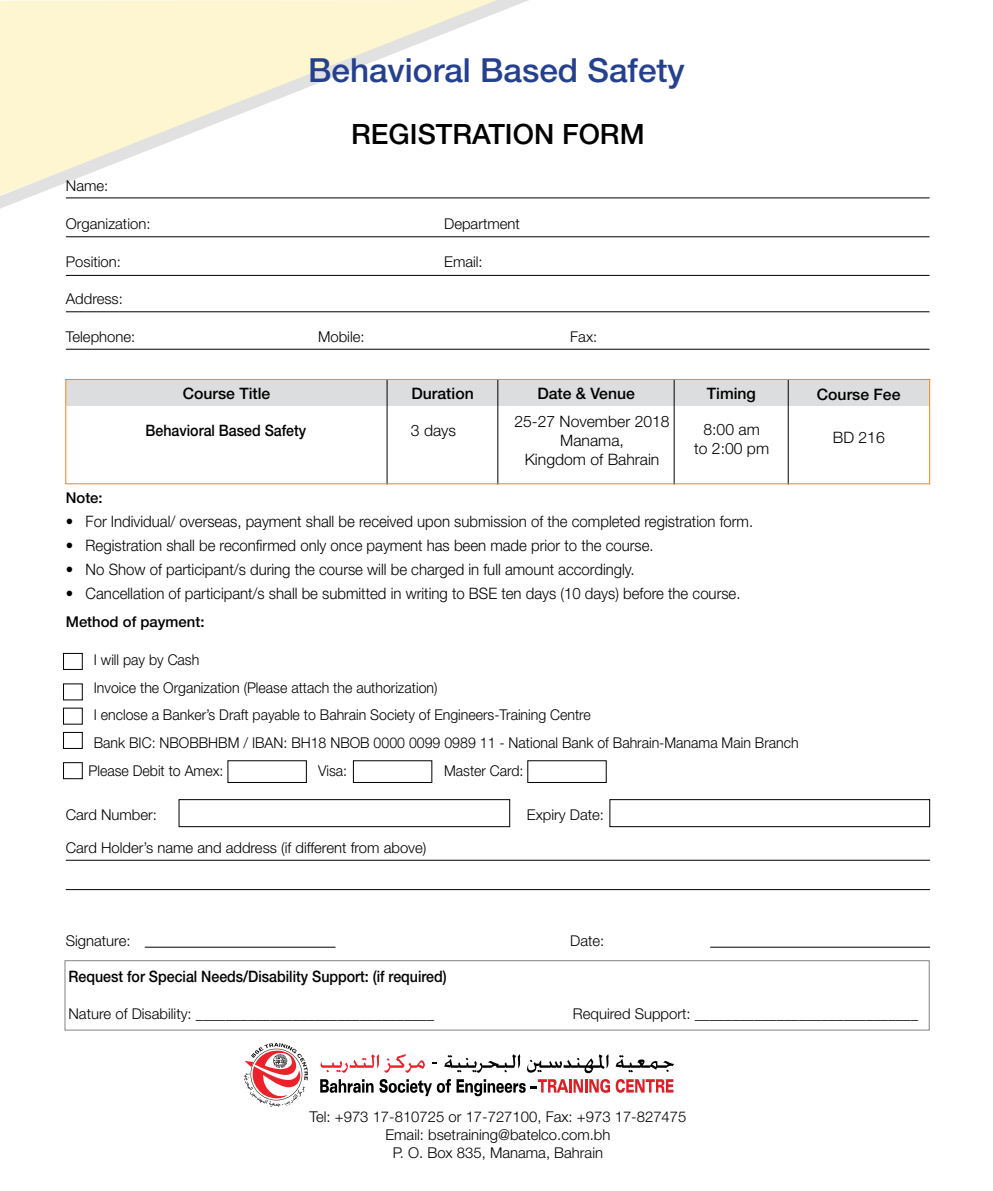
<style>
.page{position:relative;width:993px;height:1191px;background:#fff}
.page>*{position:absolute;margin:0;border:0;box-sizing:border-box;transform-origin:0 0}
.t1{font:500 33.25px "Helvetica Neue LT Std";color:#25408f}
.t2{font:500 28px "Helvetica Neue LT Std";color:#000}
.t3{font:300 15.75px "Helvetica Neue LT Std";color:#000;scale:.95 1}
.t4{font:500 15.75px "Helvetica Neue LT Std";color:#000;scale:.9 1}
.t5{font:300 15.75px/18.9px "Helvetica Neue LT Std";color:#000;text-align:center}
.t6{font:500 15.75px "Helvetica Neue LT Std";color:#000}
.t7{font:300 14.88px/17.8px "Helvetica Neue LT Std";color:#000;text-align:center}
.t8{font:300 14.88px "Helvetica Neue LT Std";color:#000;scale:.95 1}
.t9{font:500 14.88px "Helvetica Neue LT Std";color:#000}
</style>
<div class="page">
<svg style="left:0;top:0;width:529px;height:209px"></svg>
<div style="left:63px;top:653px;width:19px;height:16px;border:1px solid #000"></div>
<div style="left:66px;top:379px;width:863px;height:27px;background:#dcddde"></div>
<hr style="left:386px;top:379px;width:1px;height:105px;background:#000">
<hr style="left:497px;top:379px;width:1px;height:105px;background:#000">
<hr style="left:673px;top:379px;width:1px;height:105px;background:#000">
<hr style="left:787px;top:379px;width:1px;height:105px;background:#000">
<hr style="left:66px;top:198px;width:863px;height:1px;background:#000">
<hr style="left:66px;top:236px;width:863px;height:1px;background:#000">
<hr style="left:66px;top:275px;width:863px;height:1px;background:#000">
<hr style="left:66px;top:311px;width:863px;height:1px;background:#000">
<hr style="left:66px;top:349px;width:863px;height:1px;background:#000">
<div style="left:178px;top:799px;width:332px;height:28px;border:1px solid #000"></div>
<div style="left:609px;top:799px;width:320px;height:28px;border:1px solid #000"></div>
<hr style="left:66px;top:859px;width:863px;height:1px;background:#000">
<hr style="left:66px;top:889px;width:863px;height:1px;background:#000">
<hr style="left:145px;top:946px;width:190px;height:1px;background:#000">
<hr style="left:710px;top:946px;width:219px;height:1px;background:#000">
<div style="left:227px;top:760px;width:80px;height:23px;border:1px solid #000"></div>
<div style="left:353px;top:760px;width:79px;height:23px;border:1px solid #000"></div>
<div style="left:527px;top:760px;width:79px;height:23px;border:1px solid #000"></div>
<div style="left:65px;top:379px;width:864px;height:105px;border:1px solid #f58220"></div>
<div style="left:63px;top:732px;width:19px;height:16px;border:1px solid #000"></div>
<div style="left:63px;top:762px;width:19px;height:17px;border:1px solid #000"></div>
<svg style="left:320px;top:1079px;width:53px;height:13px"></svg>
<svg style="left:379px;top:1079px;width:230px;height:17px"></svg>
<svg style="left:615px;top:1079px;width:58px;height:13px"></svg>
<svg style="left:615px;top:1055px;width:58px;height:17px"></svg>
<svg style="left:527px;top:1054px;width:81px;height:19px"></svg>
<svg style="left:444px;top:1054px;width:76px;height:18px"></svg>
<svg style="left:320px;top:1054px;width:105px;height:18px"></svg>
<svg style="left:244px;top:1043px;width:64px;height:64px"></svg>
<div style="left:64px;top:960px;width:865px;height:70px;border:1px solid #808285"></div>
<h1 class="t1" style="left:308px;top:50px;width:378px">Behavioral Based Safety</h1>
<h2 class="t2" style="left:351px;top:117px;width:295px">REGISTRATION FORM</h2>
<p class="t7" style="left:66px;top:177px;width:44px">Name:</p>
<p class="t7" style="left:66px;top:214px;width:86px">Organization:</p>
<p class="t7" style="left:444px;top:214px;width:77px">Department</p>
<p class="t7" style="left:66px;top:252px;width:57px">Position:</p>
<p class="t7" style="left:444px;top:252px;width:40px">Email:</p>
<p class="t7" style="left:66px;top:290px;width:59px">Address:</p>
<p class="t7" style="left:66px;top:327px;width:71px">Telephone:</p>
<p class="t7" style="left:318px;top:327px;width:48px">Mobile:</p>
<p class="t7" style="left:570px;top:327px;width:28px">Fax:</p>
<p class="t6" style="left:183px;top:384px;width:89px">Course Title</p>
<p class="t6" style="left:411px;top:384px;width:64px">Duration</p>
<p class="t6" style="left:537px;top:384px;width:99px">Date &amp; Venue</p>
<p class="t6" style="left:706px;top:384px;width:51px">Timing</p>
<p class="t6" style="left:816px;top:385px;width:85px">Course Fee</p>
<p class="t4" style="left:145px;top:421px;width:180px">Behavioral Based Safety</p>
<p class="t5" style="left:832px;top:427px;width:53px">BD 216</p>
<p class="t5" style="left:514px;top:411px;width:157px">25-27 November 2018<br>Manama,<br>Kingdom of Bahrain</p>
<p class="t5" style="left:411px;top:421px;width:47px">3 days</p>
<p class="t5" style="left:693px;top:420px;width:76px">8:00 am<br>to 2:00 pm</p>
<p class="t9" style="left:66px;top:489px;width:38px">Note:</p>
<p class="t3" style="left:66px;top:512px;width:725px">• For Individual/ overseas, payment shall be received upon submission of the completed registration form.</p>
<p class="t3" style="left:66px;top:535px;width:620px">• Registration shall be reconfirmed only once payment has been made prior to the course.</p>
<p class="t3" style="left:66px;top:559px;width:600px">• No Show of participant/s during the course will be charged in full amount accordingly.</p>
<p class="t3" style="left:66px;top:583px;width:711px">• Cancellation of participant/s shall be submitted in writing to BSE ten days (10 days) before the course.</p>
<p class="t9" style="left:66px;top:613px;width:140px">Method of payment:</p>
<p class="t8" style="left:66px;top:650px;width:142px">• I will pay by Cash</p>
<p class="t8" style="left:66px;top:678px;width:392px">• Invoice the Organization (Please attach the authorization)</p>
<p class="t8" style="left:66px;top:706px;width:554px">• I enclose a Banker’s Draft payable to Bahrain Society of Engineers-Training Centre</p>
<p class="t8" style="left:66px;top:734px;width:772px">• Bank BIC: NBOBBHBM / IBAN: BH18 NBOB 0000 0099 0989 11 - National Bank of Bahrain-Manama Main Branch</p>
<p class="t8" style="left:66px;top:761px;width:167px">• Please Debit to Amex:</p>
<p class="t8" style="left:318px;top:761px;width:32px">Visa:</p>
<p class="t8" style="left:444px;top:761px;width:85px">Master Card:</p>
<p class="t7" style="left:66px;top:805px;width:93px">Card Number:</p>
<p class="t7" style="left:526px;top:805px;width:79px">Expiry Date:</p>
<p class="t7" style="left:66px;top:838px;width:362px">Card Holder’s name and address (if different from above)</p>
<p class="t7" style="left:66px;top:931px;width:66px">Signature:</p>
<p class="t7" style="left:570px;top:931px;width:36px">Date:</p>
<p class="t4" style="left:68px;top:966px;width:421px">Request for Special Needs/Disability Support: (if required)</p>
<p class="t7" style="left:68px;top:1004px;width:367px">Nature of Disability: ________________________________</p>
<p class="t7" style="left:572px;top:1004px;width:346px">Required Support: ______________________________</p>
<p class="t7" style="left:309px;top:1107px;width:378px">Tel: +973 17-810725 or 17-727100, Fax: +973 17-827475<br>Email: bsetraining@batelco.com.bh<br>P. O. Box 835, Manama, Bahrain</p>
</div>
